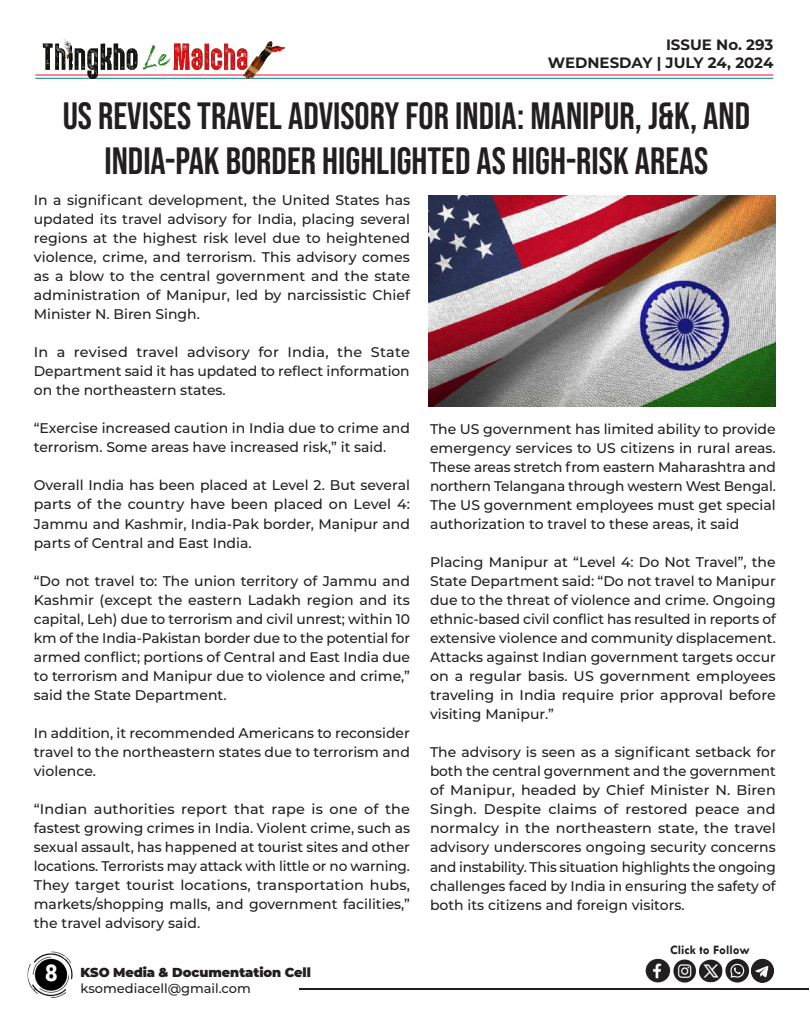
<style>
.page{position:relative;width:810px;height:1013px;background:#fff}
.page>*{position:absolute;margin:0;border:0;box-sizing:border-box;transform-origin:0 0}
.t1{font:38px/45.6px "Bebas Neue";color:#231f20;text-align:center}
.t2{font:700 26px "Tw Cen";color:#fff}
.t3{font:700 15px/18px "Montserrat";color:#231f20;text-align:right}
.t4{font:500 14px/19px "Montserrat";color:#231f20;text-align:justify}
.t5{font:900 13px "Montserrat";letter-spacing:-.005em;color:#231f20}
.t6{font:500 13px "Montserrat";color:#231f20}
.t7{font:700 13px "Tw Cen";color:#231f20}
</style>
<div class="page">
<hr style="left:299px;top:988px;width:509px;height:1px;background:#231f20">
<img style="left:27px;top:951px;width:46px;height:47px">
<hr style="left:35px;top:74px;width:738px;height:1px;background:#ff002d">
<hr style="left:35px;top:78px;width:738px;height:1px;background:#00848b">
<img style="left:35px;top:38px;width:254px;height:41px">
<img style="left:645px;top:958px;width:129px;height:25px">
<img style="left:428px;top:195px;width:348px;height:211px">
<p class="t3" style="left:548px;top:35px;width:227px">ISSUE No. 293<br>WEDNESDAY | JULY 24, 2024</p>
<h1 class="t1" style="left:63px;top:92px;width:689px">US REVISES TRAVEL ADVISORY FOR INDIA: MANIPUR, J&amp;K, AND<br>INDIA-PAK BORDER HIGHLIGHTED AS HIGH-RISK AREAS</h1>
<p class="t4" style="left:34px;top:190px;width:378px">In a significant development, the United States has updated its travel advisory for India, placing several regions at the highest risk level due to heightened violence, crime, and terrorism. This advisory comes as a blow to the central government and the state administration of Manipur, led by narcissistic Chief Minister N. Biren Singh.</p>
<p class="t4" style="left:34px;top:342px;width:378px">In a revised travel advisory for India, the State Department said it has updated to reflect information on the northeastern states.</p>
<p class="t4" style="left:34px;top:418px;width:378px">“Exercise increased caution in India due to crime and terrorism. Some areas have increased risk,” it said.</p>
<p class="t4" style="left:34px;top:475px;width:378px">Overall India has been placed at Level 2. But several parts of the country have been placed on Level 4:<br>Jammu and Kashmir, India-Pak border, Manipur and parts of Central and East India.</p>
<p class="t4" style="left:34px;top:570px;width:378px">“Do not travel to: The union territory of Jammu and Kashmir (except the eastern Ladakh region and its capital, Leh) due to terrorism and civil unrest; within 10 km of the India-Pakistan border due to the potential for armed conflict; portions of Central and East India due to terrorism and Manipur due to violence and crime,” said the State Department.</p>
<p class="t4" style="left:34px;top:722px;width:378px">In addition, it recommended Americans to reconsider travel to the northeastern states due to terrorism and violence.</p>
<p class="t4" style="left:34px;top:798px;width:378px">“Indian authorities report that rape is one of the fastest growing crimes in India. Violent crime, such as sexual assault, has happened at tourist sites and other locations. Terrorists may attack with little or no warning.<br>They target tourist locations, transportation hubs, markets/shopping malls, and government facilities,” the travel advisory said.</p>
<p class="t4" style="left:430px;top:419px;width:347px">The US government has limited ability to provide emergency services to US citizens in rural areas.<br>These areas stretch from eastern Maharashtra and northern Telangana through western West Bengal.<br>The US government employees must get special authorization to travel to these areas, it said</p>
<p class="t4" style="left:430px;top:552px;width:347px">Placing Manipur at “Level 4: Do Not Travel”, the State Department said: “Do not travel to Manipur due to the threat of violence and crime. Ongoing ethnic-based civil conflict has resulted in reports of extensive violence and community displacement.<br>Attacks against Indian government targets occur on a regular basis. US government employees traveling in India require prior approval before visiting Manipur.”</p>
<p class="t4" style="left:430px;top:742px;width:347px">The advisory is seen as a significant setback for both the central government and the government of Manipur, headed by Chief Minister N. Biren Singh. Despite claims of restored peace and normalcy in the northeastern state, the travel advisory underscores ongoing security concerns and instability. This situation highlights the ongoing challenges faced by India in ensuring the safety of both its citizens and foreign visitors.</p>
<h2 class="t2" style="left:44px;top:957px;width:15px">8</h2>
<p class="t5" style="left:81px;top:962px;width:232px">KSO Media &amp; Documentation Cell</p>
<p class="t6" style="left:81px;top:978px;width:172px">ksomediacell@gmail.com</p>
<p class="t7" style="left:670px;top:942px;width:81px">Click to Follow</p>
</div>
